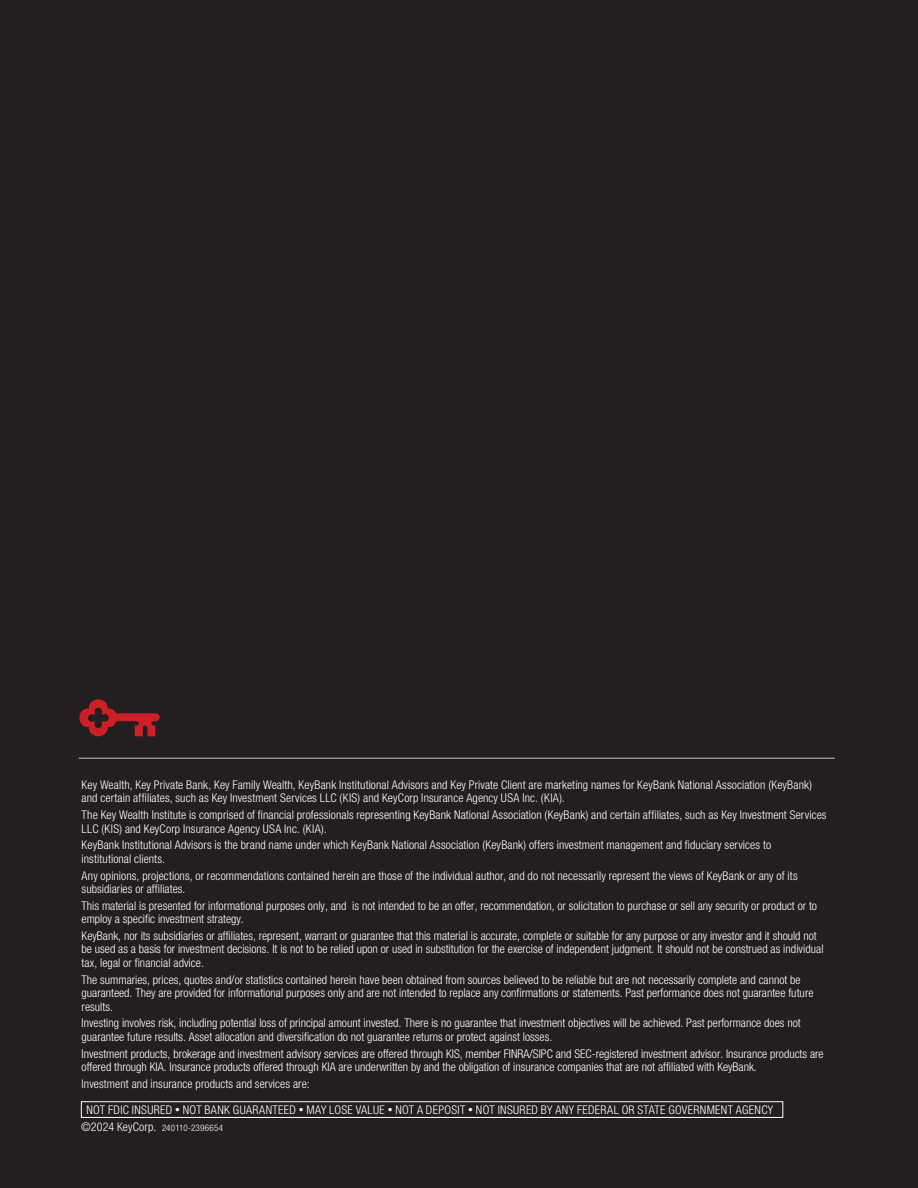
<style>
.page{position:relative;width:918px;height:1188px;background:#231f20}
.page>*{position:absolute;margin:0;border:0;box-sizing:border-box;transform-origin:0 0}
.t1{font:300 condensed 12px/13.5px "Helvetica Neue LT Std";color:#fff}
.t2{font:300 condensed 12px "Helvetica Neue LT Std";letter-spacing:.025em;color:#fff}
.t3{font:300 condensed 9px "Helvetica Neue LT Std";letter-spacing:.03em;color:#fff}
.s1{font-size:9.6px}
.s2{font-size:12px}
</style>
<div class="page">
<div style="left:81px;top:1101px;width:702px;height:17px;border:1px solid #fff"></div>
<hr style="left:79px;top:758px;width:756px;height:1px;background:#b2b3b7">
<svg style="left:79px;top:699px;width:81px;height:37px"></svg>
<p class="t1" style="left:82px;top:778px;width:732px">Key Wealth, Key Private Bank, Key Family Wealth, KeyBank Institutional Advisors and Key Private Client are marketing names for KeyBank National Association (KeyBank) and certain affiliates, such as Key Investment Services LLC (KIS) and KeyCorp Insurance Agency USA Inc. (KIA).</p>
<p class="t1" style="left:82px;top:808px;width:746px">The Key Wealth Institute is comprised of financial professionals representing KeyBank National Association (KeyBank) and certain affiliates, such as Key Investment Services<br>LLC (KIS) and KeyCorp Insurance Agency USA Inc. (KIA).</p>
<p class="t1" style="left:82px;top:838px;width:691px">KeyBank Institutional Advisors is the brand name under which KeyBank National Association (KeyBank) offers investment management and fiduciary services to institutional clients.</p>
<p class="t1" style="left:82px;top:868px;width:718px">Any opinions, projections, or recommendations contained herein are those of the individual author, and do not necessarily represent the views of KeyBank or any of its subsidiaries or affiliates.</p>
<p class="t1" style="left:82px;top:899px;width:737px">This material is presented for informational purposes only, and is not intended to be an offer, recommendation, or solicitation to purchase or sell any security or product or to employ a specific investment strategy.</p>
<p class="t1" style="left:82px;top:929px;width:744px">KeyBank, nor its subsidiaries or affiliates, represent, warrant or guarantee that this material is accurate, complete or suitable for any purpose or any investor and it should not be used as a basis for investment decisions. It is not to be relied upon or used in substitution for the exercise of independent judgment. It should not be construed as individual tax, legal or financial advice.</p>
<p class="t1" style="left:82px;top:973px;width:733px">The summaries, prices, quotes and/or statistics contained herein have been obtained from sources believed to be reliable but are not necessarily complete and cannot be guaranteed. They are provided for informational purposes only and are not intended to replace any confirmations or statements. Past performance does not guarantee future results.</p>
<p class="t1" style="left:82px;top:1016px;width:721px">Investing involves risk, including potential loss of principal amount invested. There is no guarantee that investment objectives will be achieved. Past performance does not guarantee future results. Asset allocation and diversification do not guarantee returns or protect against losses.</p>
<p class="t1" style="left:82px;top:1047px;width:743px">Investment products, brokerage and investment advisory services are offered through KIS, member FINRA/SIPC and SEC-registered investment advisor. Insurance products are offered through KIA. Insurance products offered through KIA are underwritten by and the obligation of insurance companies that are not affiliated with KeyBank.</p>
<p class="t1" style="left:82px;top:1077px;width:230px">Investment and insurance products and services are:</p>
<p class="t2" style="left:86px;top:1103px;width:688px">NOT FDIC INSURED <span class="s1">•</span> NOT BANK GUARANTEED <span class="s1">•</span> MAY LOSE VALUE <span class="s1">•</span> NOT A DEPOSIT <span class="s1">•</span> NOT INSURED BY ANY FEDERAL OR STATE GOVERNMENT AGENCY</p>
<p class="t3" style="left:81px;top:1123px;width:144px"><span class="s2">©2024 KeyCorp.</span> 240110-2396654</p>
</div>
